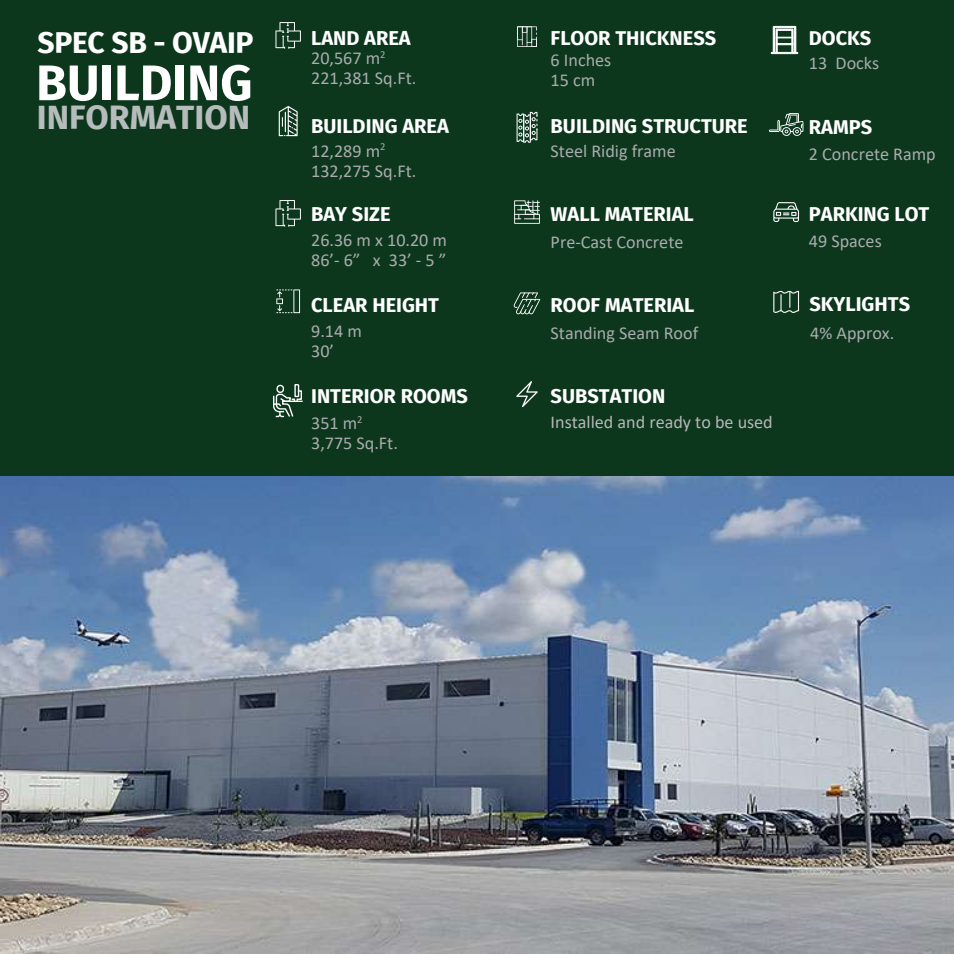
<style>
.page{position:relative;width:954px;height:954px;background:#fff}
.page>*{position:absolute;margin:0;border:0;box-sizing:border-box;transform-origin:0 0}
.t1{font:700 50px "Fira Sans";color:#fff}
.t2{font:700 33.75px "Fira Sans";color:#b6bbbc}
.t3{font:700 30px "Fira Sans";letter-spacing:-.01em;color:#fff}
.t4{font:700 20px "Fira Sans";color:#fff}
.t5{font:18.12px/20px "Calibri";color:#aaacad}
.t6{font:18.12px "Calibri";color:#b6b6b7}
</style>
<div class="page">
<div style="left:0;top:0;width:953px;height:476px;background:#0c371d"></div>
<svg style="left:275px;top:22px;width:26px;height:27px"></svg>
<svg style="left:275px;top:200px;width:26px;height:27px"></svg>
<svg style="left:769px;top:113px;width:34px;height:23px"></svg>
<svg style="left:279px;top:106px;width:18px;height:30px"></svg>
<svg style="left:513px;top:292px;width:27px;height:22px"></svg>
<svg style="left:517px;top:26px;width:20px;height:21px"></svg>
<svg style="left:516px;top:112px;width:21px;height:31px"></svg>
<svg style="left:514px;top:200px;width:25px;height:24px"></svg>
<svg style="left:773px;top:202px;width:25px;height:20px"></svg>
<svg style="left:276px;top:289px;width:24px;height:24px"></svg>
<svg style="left:516px;top:381px;width:21px;height:26px"></svg>
<svg style="left:770px;top:26px;width:27px;height:28px"></svg>
<svg style="left:773px;top:290px;width:25px;height:23px"></svg>
<svg style="left:273px;top:384px;width:29px;height:34px"></svg>
<div style="left:276px;top:384px;width:8px;height:9px;border:1px solid #fff;border-radius:3px"></div>
<img style="left:0;top:476px;width:953px;height:477px">
<h3 class="t3" style="left:37px;top:17px;width:217px">SPEC SB - OVAIP</h3>
<p class="t4" style="left:311px;top:21px;width:101px">LAND AREA</p>
<p class="t5" style="left:311px;top:48px;width:107px">20,567 m<sup>2<br></sup>221,381 Sq.Ft.</p>
<p class="t4" style="left:311px;top:109px;width:139px">BUILDING AREA</p>
<p class="t5" style="left:311px;top:140px;width:107px">12,289 m<sup>2<br></sup>132,275 Sq.Ft.</p>
<h1 class="t1" style="left:36px;top:41px;width:218px">BUILDING</h1>
<h2 class="t2" style="left:37px;top:88px;width:215px">INFORMATION</h2>
<p class="t4" style="left:311px;top:197px;width:81px">BAY SIZE</p>
<p class="t5" style="left:311px;top:230px;width:137px">26.36 m x 10.20 m<br>86’- 6” x 33’ - 5 ”</p>
<p class="t4" style="left:311px;top:288px;width:129px">CLEAR HEIGHT</p>
<p class="t5" style="left:311px;top:320px;width:52px">9.14 m<br>30’</p>
<p class="t4" style="left:311px;top:379px;width:158px">INTERIOR ROOMS</p>
<p class="t5" style="left:311px;top:412px;width:88px">351 m<sup>2<br></sup>3,775 Sq.Ft.</p>
<p class="t4" style="left:550px;top:21px;width:167px">FLOOR THICKNESS</p>
<p class="t5" style="left:550px;top:50px;width:62px">6 Inches<br>15 cm</p>
<p class="t4" style="left:550px;top:109px;width:199px">BUILDING STRUCTURE</p>
<p class="t5" style="left:550px;top:140px;width:127px">Steel Ridig frame</p>
<p class="t4" style="left:550px;top:197px;width:145px">WALL MATERIAL</p>
<p class="t5" style="left:550px;top:231px;width:134px">Pre-Cast Concrete</p>
<p class="t4" style="left:550px;top:288px;width:145px">ROOF MATERIAL</p>
<p class="t5" style="left:550px;top:322px;width:149px">Standing Seam Roof</p>
<p class="t4" style="left:550px;top:379px;width:116px">SUBSTATION</p>
<p class="t6" style="left:550px;top:409px;width:224px">Installed and ready to be used</p>
<p class="t4" style="left:808px;top:21px;width:64px">DOCKS</p>
<p class="t5" style="left:808px;top:53px;width:72px">13 Docks</p>
<p class="t4" style="left:808px;top:110px;width:65px">RAMPS</p>
<p class="t5" style="left:808px;top:144px;width:128px">2 Concrete Ramp</p>
<p class="t4" style="left:808px;top:197px;width:122px">PARKING LOT</p>
<p class="t5" style="left:808px;top:230px;width:74px">49 Spaces</p>
<p class="t4" style="left:809px;top:287px;width:102px">SKYLIGHTS</p>
<p class="t5" style="left:810px;top:322px;width:86px">4% Approx.</p>
</div>
